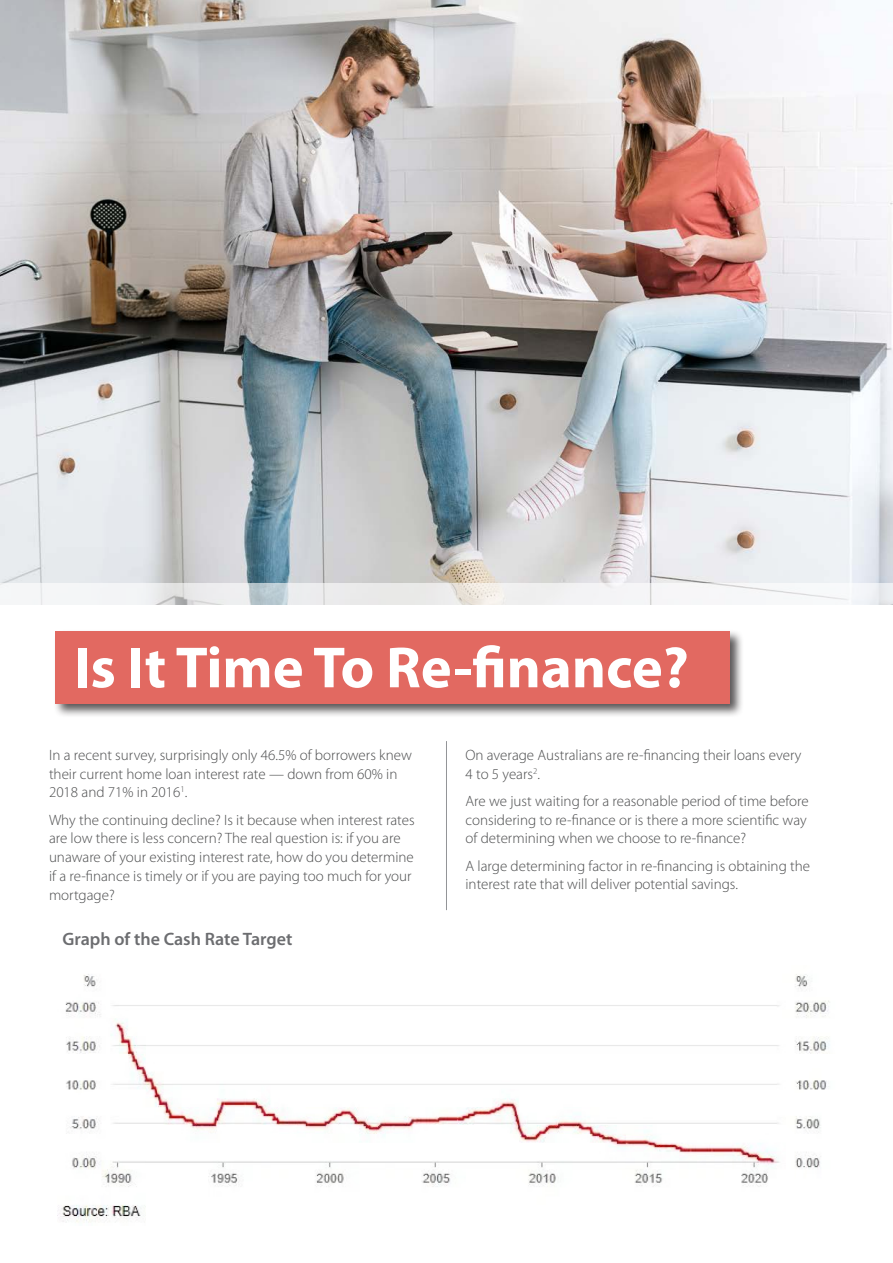
<style>
.page{position:relative;width:893px;height:1263px;background:#fff}
.page>*{position:absolute;margin:0;border:0;box-sizing:border-box;transform-origin:0 0}
.Article___Body_copy{font:700 58.5px "Myriad Pro";color:#fff}
.Article___Body_copy-2{font:600 18px "Myriad Pro";color:#6c6d70}
.body_copy{font:300 15px/18.8px "Myriad Pro";color:#4b4c4d}
</style>
<div class="page">
<img style="left:59px;top:974px;width:771px;height:248px">
<img style="left:0;top:0;width:893px;height:584px">
<svg style="left:0;top:584px;width:893px;height:21px;fill:#f2f1f2"></svg>
<hr style="left:446px;top:741px;width:1px;height:169px;background:#939598">
<div style="left:53px;top:629px;width:691px;height:89px;background:#231f20;opacity:.75"></div>
<div style="left:55px;top:631px;width:674px;height:73px;background:#e26961"></div>
<p class="Article___Body_copy" style="left:74px;top:629px;width:616px">Is It Time To Re-finance?</p>
<p class="body_copy" style="left:49px;top:746px;width:365px">In a recent survey, surprisingly only 46.5% of borrowers knew their current home loan interest rate — down from 60% in<br>2018 and 71% in 2016<sup>1</sup>.</p>
<p class="body_copy" style="left:49px;top:810px;width:367px">Why the continuing decline? Is it because when interest rates are low there is less concern? The real question is: if you are unaware of your existing interest rate, how do you determine if a re-finance is timely or if you are paying too much for your mortgage?</p>
<p class="Article___Body_copy-2" style="left:63px;top:929px;width:231px">Graph of the Cash Rate Target</p>
<p class="body_copy" style="left:465px;top:746px;width:338px">On average Australians are re-financing their loans every<br>4 to 5 years<sup>2</sup>.</p>
<p class="body_copy" style="left:465px;top:792px;width:345px">Are we just waiting for a reasonable period of time before considering to re-finance or is there a more scientific way of determining when we choose to re-finance?</p>
<p class="body_copy" style="left:465px;top:856px;width:346px">A large determining factor in re-financing is obtaining the interest rate that will deliver potential savings.</p>
</div>
